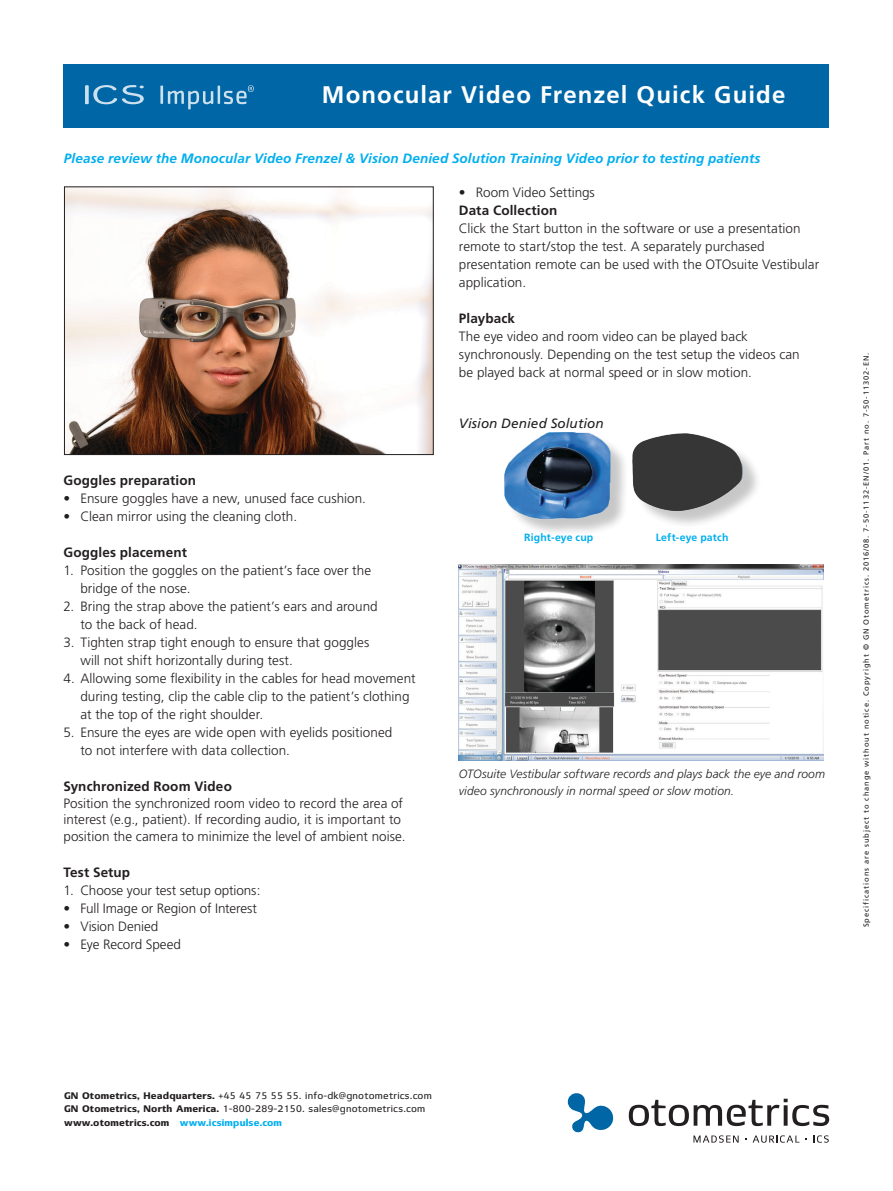
<style>
.page{position:relative;width:893px;height:1191px;background:#fff}
.page>*{position:absolute;margin:0;border:0;box-sizing:border-box;transform-origin:0 0}
.t1{font:700 24px "Frutiger LT Std";letter-spacing:.045em;color:#fff}
.t2{font:300 13.5px/18px "Frutiger";color:#231f20}
.t3{font:italic 700 13.5px "Frutiger LT Std";letter-spacing:.01em;color:#00aeef}
.t4{font:700 13.5px "Frutiger LT Std";letter-spacing:.01em;color:#231f20}
.t5{font:italic 13.5px "Frutiger LT Std";letter-spacing:.005em;color:#231f20}
.t6{font:italic 300 12px/16.5px "Frutiger LT Std";letter-spacing:.005em;color:#231f20}
.t7{font:700 10.5px "Frutiger LT Std";letter-spacing:.015em;color:#00aeef}
.t8{font:9.3px/13.5px "Olic";letter-spacing:.02em;color:#231f20}
.t9{font:7.5px "Frutiger";letter-spacing:.12em;color:#231f20}
.s1{font-weight:700}
.s2{font-weight:700;color:#00aeef}
</style>
<div class="page">
<svg style="left:629px;top:1098px;width:200px;height:28px"></svg>
<svg style="left:568px;top:1093px;width:45px;height:39px"></svg>
<svg style="left:693px;top:1135px;width:46px;height:7px"></svg>
<svg style="left:753px;top:1135px;width:46px;height:7px"></svg>
<svg style="left:813px;top:1135px;width:16px;height:7px"></svg>
<div style="left:64px;top:64px;width:765px;height:64px;background:#0066a5"></div>
<hr style="left:160px;top:86px;width:3px;height:18px;background:#fff">
<svg style="left:85px;top:85px;width:59px;height:19px"></svg>
<svg style="left:168px;top:85px;width:86px;height:24px"></svg>
<img style="left:66px;top:189px;width:365px;height:264px">
<div style="left:64px;top:187px;width:369px;height:268px;border:1px solid #231f20"></div>
<img style="left:504px;top:432px;width:254px;height:101px">
<img style="left:459px;top:564px;width:364px;height:196px">
<h1 class="t1" style="left:322px;top:81px;width:465px">Monocular Video Frenzel Quick Guide</h1>
<p class="t3" style="left:64px;top:150px;width:698px">Please review the Monocular Video Frenzel &amp; Vision Denied Solution Training Video prior to testing patients</p>
<p class="t4" style="left:63px;top:473px;width:134px">Goggles preparation</p>
<p class="t2" style="left:63px;top:490px;width:304px">• Ensure goggles have a new, unused face cushion.</p>
<p class="t2" style="left:63px;top:508px;width:235px">• Clean mirror using the cleaning cloth.</p>
<p class="t4" style="left:63px;top:545px;width:125px">Goggles placement</p>
<p class="t2" style="left:80px;top:562px;width:292px;text-indent:-17px">1. Position the goggles on the patient’s face over the bridge of the nose.</p>
<p class="t2" style="left:80px;top:598px;width:299px;text-indent:-17px">2. Bring the strap above the patient’s ears and around to the back of head.</p>
<p class="t2" style="left:80px;top:634px;width:290px;text-indent:-17px">3. Tighten strap tight enough to ensure that goggles will not shift horizontally during test.</p>
<p class="t2" style="left:80px;top:670px;width:337px;text-indent:-17px">4. Allowing some flexibility in the cables for head movement during testing, clip the cable clip to the patient’s clothing at the top of the right shoulder.</p>
<p class="t2" style="left:80px;top:724px;width:313px;text-indent:-17px">5. Ensure the eyes are wide open with eyelids positioned to not interfere with data collection.</p>
<p class="t4" style="left:63px;top:779px;width:170px">Synchronized Room Video</p>
<p class="t2" style="left:63px;top:795px;width:344px;line-height:16.5px">Position the synchronized room video to record the area of interest (e.g., patient). If recording audio, it is important to position the camera to minimize the level of ambient noise.</p>
<p class="t4" style="left:63px;top:864px;width:68px">Test Setup</p>
<p class="t2" style="left:63px;top:881px;width:199px">1. Choose your test setup options:</p>
<p class="t2" style="left:63px;top:899px;width:195px">• Full Image or Region of Interest</p>
<p class="t2" style="left:63px;top:917px;width:96px">• Vision Denied</p>
<p class="t2" style="left:63px;top:935px;width:119px">• Eye Record Speed</p>
<p class="t2" style="left:459px;top:184px;width:137px">• Room Video Settings</p>
<p class="t4" style="left:459px;top:203px;width:100px">Data Collection</p>
<p class="t2" style="left:459px;top:220px;width:362px">Click the Start button in the software or use a presentation remote to start/stop the test. A separately purchased presentation remote can be used with the OTOsuite Vestibular application.</p>
<p class="t4" style="left:459px;top:310px;width:58px">Playback</p>
<p class="t2" style="left:459px;top:328px;width:342px">The eye video and room video can be played back synchronously. Depending on the test setup the videos can be played back at normal speed or in slow motion.</p>
<p class="t5" style="left:459px;top:416px;width:146px">Vision Denied Solution</p>
<p class="t7" style="left:524px;top:531px;width:71px">Right-eye cup</p>
<p class="t7" style="left:656px;top:531px;width:74px">Left-eye patch</p>
<p class="t6" style="left:459px;top:766px;width:368px">OTOsuite Vestibular software records and plays back the eye and room video synchronously in normal speed or slow motion.</p>
<p class="t9" style="left:862px;top:927px;width:576px;rotate:-90deg">Specifications are subject to change without notice. Copyright © GN Otometrics. 2016/08. 7-50-1132-EN/01. Part no. 7-50-11302-EN.</p>
<p class="t8" style="left:64px;top:1088px;width:369px"><span class="s1">GN Otometrics, Headquarters.</span> +45 45 75 55 55. info-dk@gnotometrics.com<br><span class="s1">GN Otometrics, North America.</span> 1-800-289-2150. sales@gnotometrics.com <span class="s1">www.otometrics.com</span> <span class="s2">www.icsimpulse.com</span></p>
</div>
